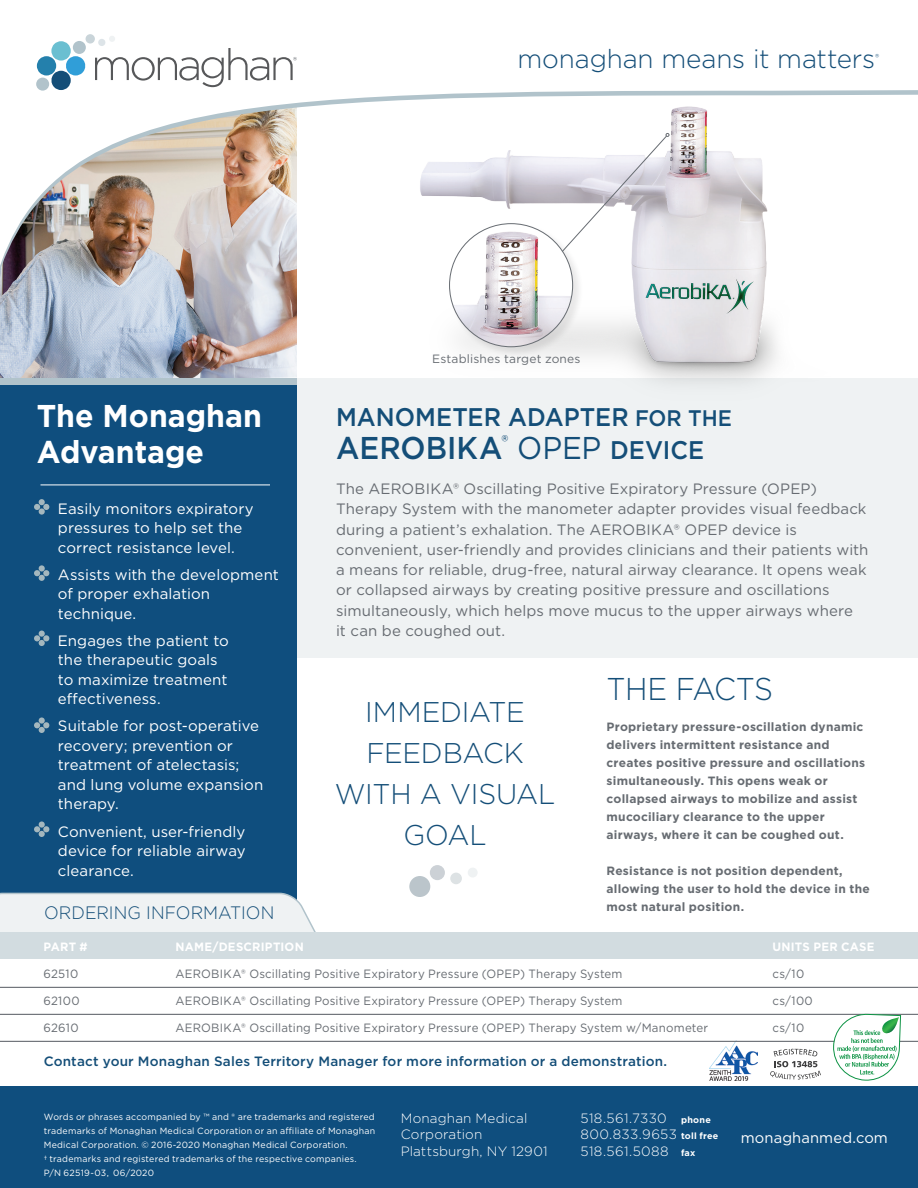
<style>
.page{position:relative;width:918px;height:1188px;background:#fff}
.page>*{position:absolute;margin:0;border:0;box-sizing:border-box;transform-origin:0 0}
.t1{font:700 31.5px "Gotham";color:#fff;scale:.96 1}
.t2{font:500 31.5px "Gotham";color:#144e78;scale:.94 1}
.t3{font:300 31.5px "Gotham";letter-spacing:-.025em;color:#144e78;scale:.94 1}
.t4{font:300 28.5px/41px "Gotham";letter-spacing:-.01em;color:#144e78;text-align:center}
.t5{font:300 26.25px "Gotham";letter-spacing:-.005em;color:#144e78}
.t6{font:500 25.5px "Gotham";color:#144e78;scale:.94 1}
.t7{font:300 18px "Gotham";letter-spacing:.005em;color:#144e78;scale:.96 1}
.t8{font:15px/20.2px "Gotham";letter-spacing:.005em;color:#676c72}
.t9{font:15px/19.5px "Gotham";letter-spacing:.005em;color:#fff}
.t10{font:300 13.5px/16.5px "Gotham";letter-spacing:.015em;color:#fff}
.t11{font:500 13.5px "Gotham";letter-spacing:.015em;color:#144e78}
.t12{font:700 12px/18px "Gotham";letter-spacing:.02em;color:#676c72}
.t13{font:12px "Gotham";letter-spacing:.015em;color:#676c72;scale:.96 1}
.t14{font:700 12px "Gotham";letter-spacing:.02em;color:#fff;scale:.96 1}
.t15{font:12px "Gotham";letter-spacing:.015em;color:#676c72}
.t16{font:300 10.05px "Gotham";color:#144e78}
.t17{font:9px/13.8px "Gotham";letter-spacing:.025em;color:#fff}
.s1{font-size:22.5px}
.s2{font-weight:400}
.s3{font-size:25.5px}
.s4{font-weight:700;font-size:9px}
</style>
<div class="page">
<img style="left:710px;top:1042px;width:48px;height:39px">
<svg style="left:770px;top:1049px;width:51px;height:31px"></svg>
<div style="left:0;top:384px;width:297px;height:549px;background:#0f4e7e"></div>
<img style="left:0;top:323px;width:297px;height:55px">
<svg style="left:0;top:34px;width:918px;height:285px"></svg>
<div style="left:297px;top:378px;width:621px;height:280px;background:#eff2f3"></div>
<div style="left:0;top:378px;width:297px;height:6px;background:#b1c3cb"></div>
<svg style="left:34px;top:821px;width:16px;height:16px"></svg>
<svg style="left:34px;top:717px;width:16px;height:16px"></svg>
<svg style="left:34px;top:631px;width:16px;height:15px"></svg>
<svg style="left:34px;top:565px;width:16px;height:16px"></svg>
<svg style="left:34px;top:499px;width:16px;height:16px"></svg>
<hr style="left:40px;top:485px;width:230px;height:1px;background:#fff">
<div style="left:409px;top:876px;width:21px;height:21px;background:#bbc5cb;border-radius:50%"></div>
<div style="left:450px;top:873px;width:12px;height:11px;background:#dde2e4;border-radius:50%"></div>
<div style="left:468px;top:868px;width:10px;height:10px;background:#eff2f3;border-radius:50%"></div>
<div style="left:430px;top:865px;width:15px;height:15px;background:#ccd1d6;border-radius:50%"></div>
<div style="left:0;top:1087px;width:918px;height:101px;background:#0f4e7e"></div>
<svg style="left:37px;top:41px;width:49px;height:49px"></svg>
<div style="left:36px;top:78px;width:13px;height:13px;background:#b1c3cb;border-radius:50%"></div>
<div style="left:73px;top:41px;width:13px;height:13px;background:#b1c3cb;border-radius:50%"></div>
<div style="left:98px;top:39px;width:7px;height:7px;background:#dde4e8;border-radius:50%"></div>
<svg style="left:109px;top:36px;width:6px;height:6px"></svg>
<div style="left:86px;top:34px;width:9px;height:10px;background:#c9d4d9;border-radius:50%"></div>
<svg style="left:95px;top:48px;width:202px;height:39px"></svg>
<svg style="left:0;top:892px;width:322px;height:41px;background:#e8edef"></svg>
<div style="left:0;top:933px;width:918px;height:26px;background:#d2dce0"></div>
<hr style="left:0;top:987px;width:918px;height:1px;background:#676c72">
<hr style="left:0;top:1014px;width:918px;height:1px;background:#676c72">
<hr style="left:0;top:1041px;width:918px;height:1px;background:#676c72">
<svg style="left:832px;top:1014px;width:69px;height:67px"></svg>
<img style="left:395px;top:97px;width:449px;height:286px">
<div style="left:449px;top:223px;width:134px;height:135px;background:#231f20;opacity:.1"></div>
<img style="left:450px;top:224px;width:123px;height:123px;border-radius:62px">
<svg style="left:561px;top:133px;width:108px;height:119px"></svg>
<p class="t5" style="left:517px;top:43px;width:359px">monaghan means it matters</p>
<p class="t16" style="left:875px;top:51px;width:6px">®</p>
<p class="t15" style="left:432px;top:351px;width:150px">Establishes target zones</p>
<p class="t1" style="left:37px;top:395px;width:236px">The Monaghan</p>
<p class="t1" style="left:37px;top:431px;width:176px">Advantage</p>
<p class="t9" style="left:58px;top:498px;width:197px">Easily monitors expiratory pressures to help set the correct resistance level.</p>
<p class="t9" style="left:58px;top:564px;width:223px">Assists with the development of proper exhalation technique.</p>
<p class="t9" style="left:58px;top:631px;width:172px">Engages the patient to the therapeutic goals to maximize treatment effectiveness.</p>
<p class="t9" style="left:58px;top:716px;width:207px">Suitable for post-operative recovery; prevention or treatment of atelectasis; and lung volume expansion therapy.</p>
<p class="t9" style="left:58px;top:821px;width:189px;text-align:justify">Convenient, user-friendly device for reliable airway clearance.</p>
<p class="t6" style="left:336px;top:400px;width:423px">MANOMETER ADAPTER <span class="s1">FOR THE</span></p>
<p class="t2" style="left:336px;top:427px;width:393px">AEROBIKA<sup>®</sup> <span class="s2">OPEP</span> <span class="s3">DEVICE</span></p>
<p class="t8" style="left:336px;top:478px;width:534px">The AEROBIKA® Oscillating Positive Expiratory Pressure (OPEP)<br>Therapy System with the manometer adapter provides visual feedback during a patient’s exhalation. The AEROBIKA® OPEP device is convenient, user-friendly and provides clinicians and their patients with a means for reliable, drug-free, natural airway clearance. It opens weak or collapsed airways by creating positive pressure and oscillations simultaneously, which helps move mucus to the upper airways where<br>it can be coughed out.</p>
<p class="t3" style="left:607px;top:669px;width:179px">THE FACTS</p>
<p class="t12" style="left:607px;top:718px;width:260px">Proprietary pressure-oscillation dynamic delivers intermittent resistance and creates positive pressure and oscillations simultaneously. This opens weak or collapsed airways to mobilize and assist mucociliary clearance to the upper airways, where it can be coughed out.</p>
<p class="t12" style="left:607px;top:862px;width:265px">Resistance is not position dependent, allowing the user to hold the device in the most natural position.</p>
<p class="t4" style="left:335px;top:691px;width:222px">IMMEDIATE<br>FEEDBACK<br>WITH A VISUAL<br>GOAL</p>
<p class="t7" style="left:44px;top:902px;width:242px">ORDERING INFORMATION</p>
<p class="t14" style="left:44px;top:939px;width:48px">PART #</p>
<p class="t14" style="left:175px;top:939px;width:135px">NAME/DESCRIPTION</p>
<p class="t14" style="left:772px;top:939px;width:108px">UNITS PER CASE</p>
<p class="t13" style="left:44px;top:966px;width:38px">62510</p>
<p class="t13" style="left:175px;top:966px;width:467px">AEROBIKA® Oscillating Positive Expiratory Pressure (OPEP) Therapy System</p>
<p class="t13" style="left:773px;top:966px;width:35px">cs/10</p>
<p class="t13" style="left:44px;top:993px;width:39px">62100</p>
<p class="t13" style="left:175px;top:993px;width:467px">AEROBIKA® Oscillating Positive Expiratory Pressure (OPEP) Therapy System</p>
<p class="t13" style="left:772px;top:993px;width:44px">cs/100</p>
<p class="t13" style="left:44px;top:1020px;width:38px">62610</p>
<p class="t13" style="left:176px;top:1020px;width:556px">AEROBIKA® Oscillating Positive Expiratory Pressure (OPEP) Therapy System w/Manometer</p>
<p class="t13" style="left:773px;top:1020px;width:35px">cs/10</p>
<p class="t11" style="left:44px;top:1052px;width:625px">Contact your Monaghan Sales Territory Manager for more information or a demonstration.</p>
<p class="t17" style="left:44px;top:1110px;width:333px">Words or phrases accompanied by ™ and ® are trademarks and registered trademarks of Monaghan Medical Corporation or an affiliate of Monaghan Medical Corporation. © 2016-2020 Monaghan Medical Corporation.<br>† trademarks and registered trademarks of the respective companies.</p>
<p class="t17" style="left:44px;top:1165px;width:112px">P/N 62519-03, 06/2020</p>
<p class="t10" style="left:401px;top:1109px;width:128px">Monaghan Medical<br>Corporation</p>
<p class="t10" style="left:401px;top:1142px;width:148px">Plattsburgh, NY 12901</p>
<p class="t10" style="left:580px;top:1109px;width:132px">518.561.7330 <span class="s4">phone</span></p>
<p class="t10" style="left:580px;top:1126px;width:139px">800.833.9653 <span class="s4">toll free</span></p>
<p class="t10" style="left:580px;top:1142px;width:116px">518.561.5088 <span class="s4">fax</span></p>
<p class="t9" style="left:741px;top:1127px;width:149px">monaghanmed.com</p>
</div>
